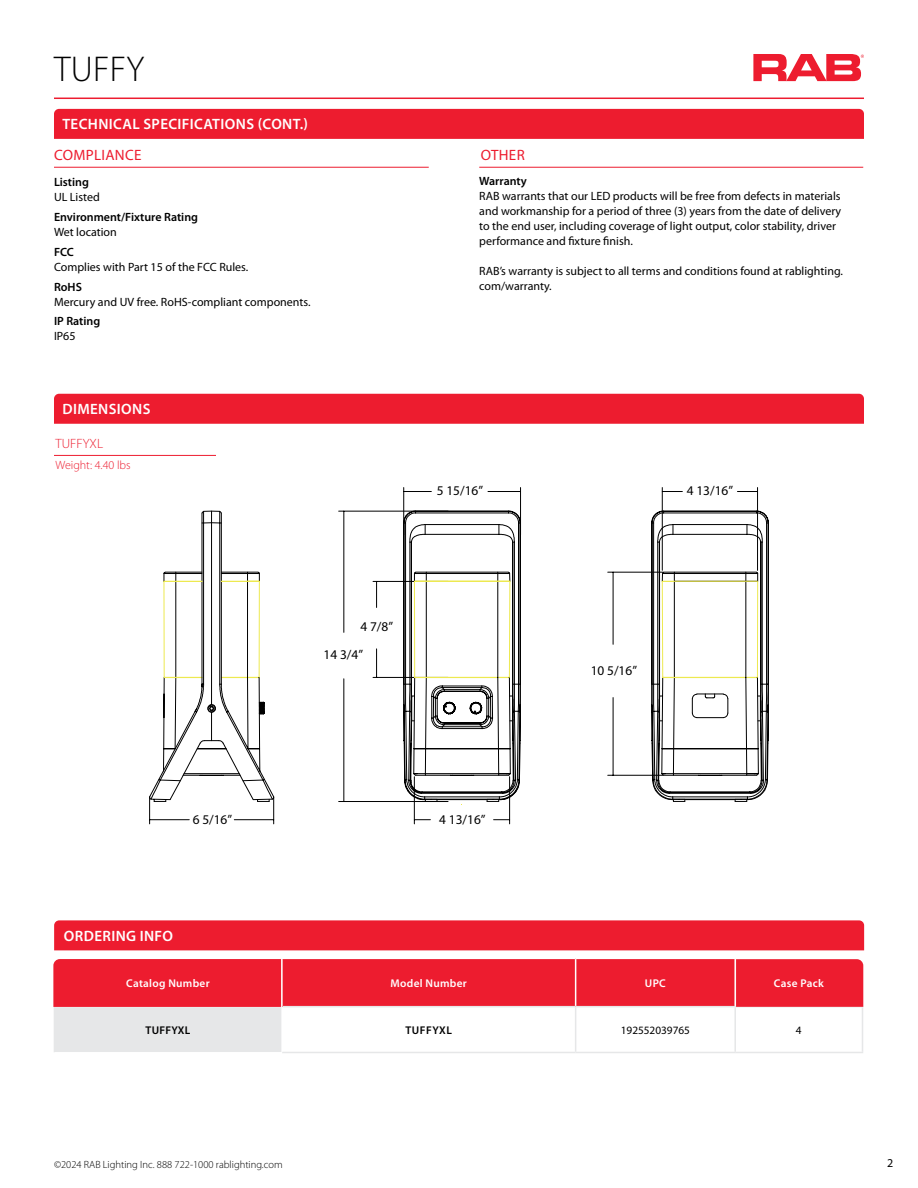
<style>
.page{position:relative;width:918px;height:1188px;background:#fff}
.page>*{position:absolute;margin:0;border:0;box-sizing:border-box;transform-origin:0 0}
.t1{font:300 36px "Myriad Pro";letter-spacing:.01em;color:#000}
.t2{font:600 15px "Myriad Pro";letter-spacing:.025em;color:#fff}
.t3{font:15px "Myriad Pro";letter-spacing:.02em;color:#ed1c2f}
.t4{font:300 13.5px "Myriad Pro";color:#ed1c2f}
.t5{font:13.35px "Myriad Pro";color:#000101}
.t6{font:13.35px "Myriad Pro";color:#000}
.t7{font:12px/15px "Myriad Pro";color:#000}
.t8{font:600 12px "Myriad Pro";color:#000}
.t9{font:300 12px "Myriad Pro";color:#ed1c2f}
.t10{font:600 11.25px "Myriad Pro";letter-spacing:.025em;color:#fff}
.t11{font:11.25px "Myriad Pro";color:#000}
.t12{font:600 11.25px "Myriad Pro";letter-spacing:.025em;color:#000}
.t13{font:600 11.25px "Myriad Pro";letter-spacing:.045em;color:#000}
.t14{font:300 10.5px "Myriad Pro";color:#000}
</style>
<div class="page">
<svg style="left:753px;top:54px;width:111px;height:27px"></svg>
<hr style="left:54px;top:98px;width:810px;height:1px;background:#ed1c2f">
<div style="left:54px;top:109px;width:810px;height:30px;background:#ed1c2f"></div>
<div style="left:54px;top:394px;width:810px;height:30px;background:#ed1c2f"></div>
<hr style="left:54px;top:455px;width:162px;height:1px;background:#ed1c2f">
<div style="left:54px;top:920px;width:810px;height:30px;background:#ed1c2f"></div>
<div style="left:54px;top:1007px;width:228px;height:45px;background:#e6e7e8"></div>
<hr style="left:575px;top:1007px;width:1px;height:45px;background:#e6e7e8">
<hr style="left:734px;top:1007px;width:2px;height:45px;background:#e6e7e8">
<hr style="left:282px;top:1052px;width:294px;height:1px;background:#e6e7e8">
<hr style="left:576px;top:1052px;width:159px;height:1px;background:#e6e7e8">
<hr style="left:735px;top:1052px;width:128px;height:1px;background:#e6e7e8">
<hr style="left:862px;top:1007px;width:1px;height:45px;background:#e6e7e8">
<svg style="left:53px;top:958px;width:810px;height:49px;background:#ed2739"></svg>
<hr style="left:54px;top:167px;width:375px;height:1px;background:#ed1c2f">
<hr style="left:479px;top:167px;width:384px;height:1px;background:#ed1c2f">
<hr style="left:414px;top:777px;width:1px;height:47px;background:#000101">
<hr style="left:509px;top:777px;width:1px;height:47px;background:#000101">
<svg style="left:415px;top:819px;width:15px;height:1px"></svg>
<svg style="left:494px;top:819px;width:15px;height:1px"></svg>
<hr style="left:662px;top:488px;width:1px;height:82px;background:#000101">
<hr style="left:757px;top:488px;width:1px;height:82px;background:#000101">
<svg style="left:663px;top:491px;width:19px;height:1px"></svg>
<svg style="left:737px;top:491px;width:20px;height:1px"></svg>
<hr style="left:403px;top:488px;width:1px;height:47px;background:#000101">
<hr style="left:520px;top:488px;width:1px;height:47px;background:#000101">
<svg style="left:404px;top:491px;width:27px;height:1px"></svg>
<hr style="left:488px;top:491px;width:33px;height:1px;background:#000101">
<svg style="left:149px;top:800px;width:126px;height:24px"></svg>
<svg style="left:150px;top:510px;width:253px;height:290px"></svg>
<svg style="left:403px;top:510px;width:366px;height:296px"></svg>
<h1 class="t1" style="left:54px;top:49px;width:92px">TUFFY</h1>
<p class="t2" style="left:62px;top:114px;width:247px">TECHNICAL SPECIFICATIONS (CONT.)</p>
<p class="t3" style="left:54px;top:146px;width:89px">COMPLIANCE</p>
<p class="t8" style="left:54px;top:174px;width:37px">Listing</p>
<p class="t7" style="left:54px;top:189px;width:47px">UL Listed</p>
<p class="t8" style="left:54px;top:209px;width:146px">Environment/Fixture Rating</p>
<p class="t7" style="left:54px;top:224px;width:64px">Wet location</p>
<p class="t8" style="left:54px;top:244px;width:21px">FCC</p>
<p class="t7" style="left:54px;top:259px;width:196px">Complies with Part 15 of the FCC Rules.</p>
<p class="t8" style="left:54px;top:279px;width:29px">RoHS</p>
<p class="t7" style="left:54px;top:294px;width:258px">Mercury and UV free. RoHS-compliant components.</p>
<p class="t8" style="left:54px;top:314px;width:48px">IP Rating</p>
<p class="t7" style="left:54px;top:329px;width:23px">IP65</p>
<p class="t2" style="left:62px;top:399px;width:90px">DIMENSIONS</p>
<p class="t4" style="left:56px;top:436px;width:49px">TUFFYXL</p>
<p class="t9" style="left:56px;top:459px;width:77px">Weight: 4.40 lbs</p>
<p class="t3" style="left:481px;top:146px;width:45px">OTHER</p>
<p class="t8" style="left:479px;top:173px;width:49px">Warranty</p>
<p class="t7" style="left:479px;top:188px;width:364px">RAB warrants that our LED products will be free from defects in materials and workmanship for a period of three (3) years from the date of delivery to the end user, including coverage of light output, color stability, driver performance and fixture finish.</p>
<p class="t7" style="left:479px;top:263px;width:365px">RAB’s warranty is subject to all terms and conditions found at rablighting. com/warranty.</p>
<p class="t5" style="left:437px;top:483px;width:48px">5 15/16”</p>
<p class="t5" style="left:687px;top:483px;width:48px">4 13/16”</p>
<p class="t5" style="left:360px;top:618px;width:34px">4 7/8”</p>
<p class="t6" style="left:324px;top:646px;width:41px">14 3/4”</p>
<p class="t6" style="left:591px;top:662px;width:48px">10 5/16”</p>
<p class="t5" style="left:193px;top:811px;width:41px">6 5/16”</p>
<p class="t5" style="left:439px;top:811px;width:48px">4 13/16”</p>
<p class="t2" style="left:64px;top:926px;width:111px">ORDERING INFO</p>
<p class="t10" style="left:126px;top:976px;width:85px">Catalog Number</p>
<p class="t10" style="left:391px;top:976px;width:78px">Model Number</p>
<p class="t10" style="left:645px;top:976px;width:22px">UPC</p>
<p class="t10" style="left:774px;top:976px;width:51px">Case Pack</p>
<p class="t12" style="left:146px;top:1023px;width:46px">TUFFYXL</p>
<p class="t13" style="left:406px;top:1023px;width:48px">TUFFYXL</p>
<p class="t11" style="left:621px;top:1023px;width:71px">192552039765</p>
<p class="t11" style="left:796px;top:1023px;width:7px">4</p>
<p class="t14" style="left:54px;top:1158px;width:230px">©2024 RAB Lighting Inc. 888 722-1000 rablighting.com</p>
<p class="t7" style="left:887px;top:1155px;width:8px">2</p>
</div>
